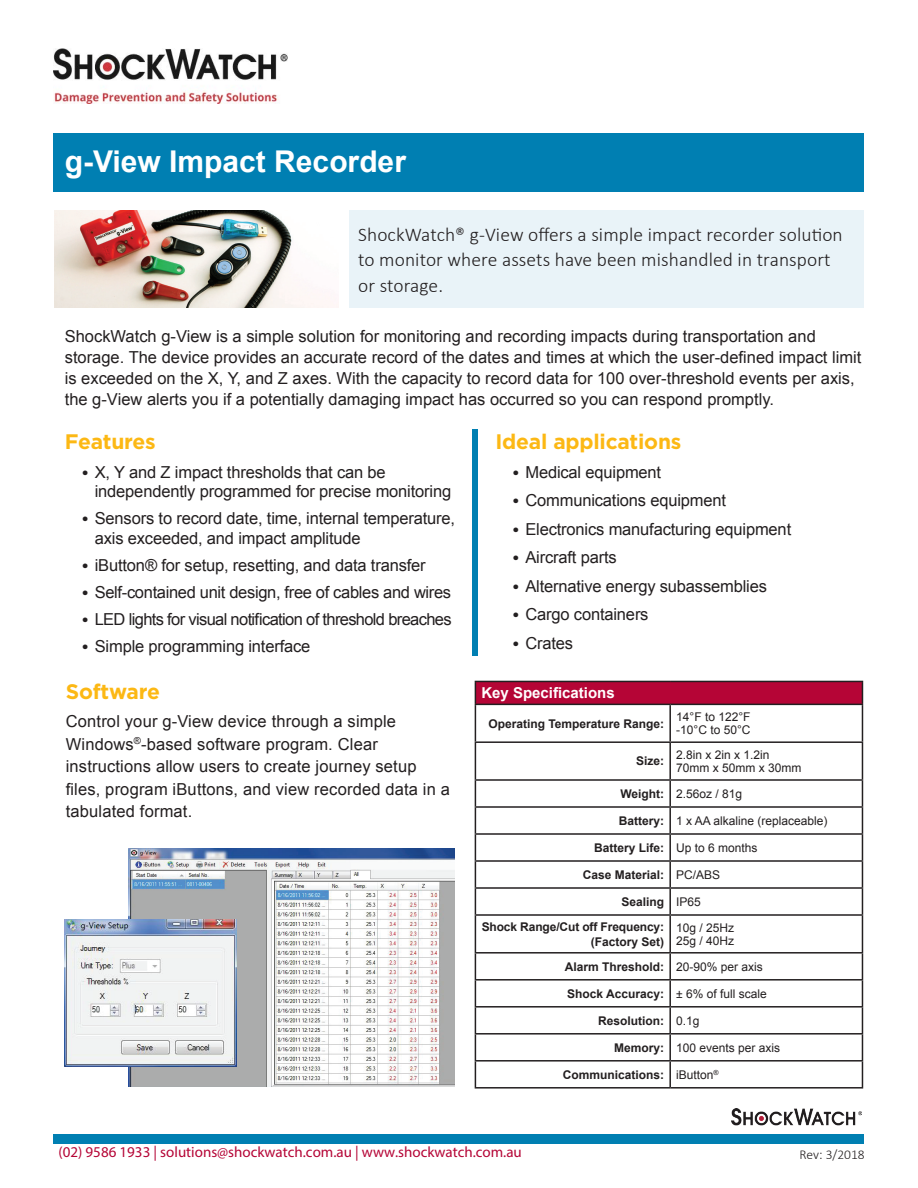
<style>
.page{position:relative;width:918px;height:1188px;background:#fff}
.page>*{position:absolute;margin:0;border:0;box-sizing:border-box;transform-origin:0 0}
.t1{font:700 30px "Arial";color:#fff}
.t2{font:700 21px "Gotham";letter-spacing:-.01em;color:#fcb814}
.t3{font:300 19.5px/25.5px "Calibri";letter-spacing:.005em;color:#231f20}
.t4{font:16.5px/22.5px "Arial";color:#231f20}
.t5{font:16.5px "Arial";letter-spacing:-.04em;color:#231f20}
.t6{font:16.5px "Arial";letter-spacing:-.02em;color:#231f20}
.t7{font:15px "Myriad Pro";color:#b50536}
.t8{font:700 15px "Arial";color:#fff}
.t9{font:300 13.5px "Calibri";color:#231f20}
.t10{font:700 12px/24.9px "Arial";color:#231f20}
.t11{font:12px/13.5px "Arial";color:#231f20}
.s1{font-family:"Calibri";font-weight:300}
.s2{font-weight:700}
.s3{font-weight:400}
</style>
<div class="page">
<div style="left:349px;top:210px;width:515px;height:98px;background:#e9f3f8"></div>
<div style="left:54px;top:133px;width:810px;height:59px;background:#007fb2"></div>
<div style="left:473px;top:430px;width:5px;height:226px;background:#007fb2"></div>
<img style="left:54px;top:210px;width:275px;height:98px">
<div style="left:475px;top:681px;width:387px;height:23px;background:#b50536"></div>
<hr style="left:475px;top:681px;width:195px;height:1px;background:#231f20">
<svg style="left:475px;top:682px;width:1px;height:22px"></svg>
<hr style="left:670px;top:681px;width:193px;height:1px;background:#231f20">
<svg style="left:862px;top:682px;width:1px;height:22px"></svg>
<hr style="left:475px;top:704px;width:195px;height:1px;background:#231f20">
<hr style="left:670px;top:704px;width:193px;height:1px;background:#231f20">
<hr style="left:475px;top:705px;width:1px;height:36px;background:#231f20">
<hr style="left:669px;top:705px;width:2px;height:36px;background:#231f20">
<hr style="left:862px;top:705px;width:1px;height:36px;background:#231f20">
<hr style="left:475px;top:741px;width:195px;height:2px;background:#231f20">
<hr style="left:475px;top:743px;width:1px;height:36px;background:#231f20">
<hr style="left:670px;top:741px;width:193px;height:2px;background:#231f20">
<hr style="left:669px;top:743px;width:2px;height:36px;background:#231f20">
<hr style="left:862px;top:743px;width:1px;height:36px;background:#231f20">
<hr style="left:475px;top:779px;width:195px;height:2px;background:#231f20">
<hr style="left:670px;top:779px;width:193px;height:2px;background:#231f20">
<hr style="left:669px;top:781px;width:2px;height:25px;background:#231f20">
<hr style="left:475px;top:806px;width:195px;height:2px;background:#231f20">
<hr style="left:670px;top:806px;width:193px;height:2px;background:#231f20">
<hr style="left:669px;top:808px;width:2px;height:25px;background:#231f20">
<hr style="left:475px;top:833px;width:195px;height:2px;background:#231f20">
<hr style="left:670px;top:833px;width:193px;height:2px;background:#231f20">
<hr style="left:669px;top:835px;width:2px;height:25px;background:#231f20">
<hr style="left:475px;top:860px;width:195px;height:2px;background:#231f20">
<hr style="left:670px;top:860px;width:193px;height:2px;background:#231f20">
<hr style="left:669px;top:862px;width:2px;height:25px;background:#231f20">
<hr style="left:475px;top:887px;width:195px;height:2px;background:#231f20">
<svg style="left:475px;top:781px;width:1px;height:133px"></svg>
<hr style="left:670px;top:887px;width:193px;height:2px;background:#231f20">
<hr style="left:669px;top:889px;width:2px;height:25px;background:#231f20">
<svg style="left:862px;top:781px;width:1px;height:133px"></svg>
<hr style="left:475px;top:914px;width:195px;height:2px;background:#231f20">
<hr style="left:475px;top:916px;width:1px;height:36px;background:#231f20">
<hr style="left:670px;top:914px;width:193px;height:2px;background:#231f20">
<hr style="left:669px;top:916px;width:2px;height:36px;background:#231f20">
<hr style="left:862px;top:916px;width:1px;height:36px;background:#231f20">
<hr style="left:475px;top:952px;width:195px;height:2px;background:#231f20">
<hr style="left:670px;top:952px;width:193px;height:2px;background:#231f20">
<hr style="left:669px;top:954px;width:2px;height:25px;background:#231f20">
<hr style="left:475px;top:979px;width:195px;height:2px;background:#231f20">
<hr style="left:670px;top:979px;width:193px;height:2px;background:#231f20">
<hr style="left:669px;top:981px;width:2px;height:25px;background:#231f20">
<hr style="left:475px;top:1006px;width:195px;height:2px;background:#231f20">
<hr style="left:670px;top:1006px;width:193px;height:2px;background:#231f20">
<hr style="left:669px;top:1008px;width:2px;height:25px;background:#231f20">
<hr style="left:475px;top:1033px;width:195px;height:2px;background:#231f20">
<hr style="left:670px;top:1033px;width:193px;height:2px;background:#231f20">
<hr style="left:669px;top:1035px;width:2px;height:25px;background:#231f20">
<hr style="left:475px;top:1060px;width:195px;height:2px;background:#231f20">
<svg style="left:475px;top:954px;width:1px;height:133px"></svg>
<hr style="left:670px;top:1060px;width:193px;height:2px;background:#231f20">
<hr style="left:669px;top:1062px;width:2px;height:25px;background:#231f20">
<svg style="left:862px;top:954px;width:1px;height:133px"></svg>
<hr style="left:475px;top:1087px;width:195px;height:2px;background:#231f20">
<hr style="left:670px;top:1087px;width:193px;height:2px;background:#231f20">
<div style="left:53px;top:1134px;width:810px;height:9px;background:#007fb2"></div>
<img style="left:731px;top:1108px;width:131px;height:18px">
<img style="left:129px;top:849px;width:325px;height:238px">
<img style="left:65px;top:920px;width:171px;height:146px">
<img style="left:54px;top:49px;width:234px;height:54px">
<h1 class="t1" style="left:65px;top:142px;width:343px">g-View Impact Recorder</h1>
<p class="t3" style="left:358px;top:221px;width:486px">ShockWatch® g-View offers a simple impact recorder solution to monitor where assets have been mishandled in transport or storage.</p>
<p class="t4" style="left:65px;top:326px;width:798px;line-height:21px">ShockWatch g-View is a simple solution for monitoring and recording impacts during transportation and storage. The device provides an accurate record of the dates and times at which the user-defined impact limit is exceeded on the X, Y, and Z axes. With the capacity to record data for 100 over-threshold events per axis, the g-View alerts you if a potentially damaging impact has occurred so you can respond promptly.</p>
<p class="t2" style="left:65px;top:430px;width:92px">Features</p>
<p class="t4" style="left:95px;top:462px;width:358px;line-height:19.5px;text-indent:-13px"><span class="s1">•</span> X, Y and Z impact thresholds that can be independently programmed for precise monitoring</p>
<p class="t4" style="left:95px;top:509px;width:362px;line-height:19.5px;text-indent:-13px"><span class="s1">•</span> Sensors to record date, time, internal temperature, axis exceeded, and impact amplitude</p>
<p class="t4" style="left:81px;top:554px;width:346px"><span class="s1">•</span> iButton® for setup, resetting, and data transfer</p>
<p class="t6" style="left:81px;top:581px;width:371px"><span class="s1">•</span> Self-contained unit design, free of cables and wires</p>
<p class="t5" style="left:81px;top:608px;width:372px"><span class="s1">•</span> LED lights for visual notification of threshold breaches</p>
<p class="t4" style="left:81px;top:635px;width:231px"><span class="s1">•</span> Simple programming interface</p>
<p class="t2" style="left:66px;top:679px;width:96px">Software</p>
<p class="t4" style="left:66px;top:710px;width:386px">Control your g-View device through a simple Windows<sup>®</sup>-based software program. Clear instructions allow users to create journey setup files, program iButtons, and view recorded data in a tabulated format.</p>
<p class="t2" style="left:495px;top:430px;width:188px">Ideal applications</p>
<p class="t4" style="left:512px;top:461px;width:151px"><span class="s1">•</span> Medical equipment</p>
<p class="t4" style="left:512px;top:489px;width:216px"><span class="s1">•</span> Communications equipment</p>
<p class="t4" style="left:512px;top:518px;width:281px"><span class="s1">•</span> Electronics manufacturing equipment</p>
<p class="t4" style="left:512px;top:546px;width:106px"><span class="s1">•</span> Aircraft parts</p>
<p class="t4" style="left:512px;top:575px;width:257px"><span class="s1">•</span> Alternative energy subassemblies</p>
<p class="t4" style="left:512px;top:603px;width:138px"><span class="s1">•</span> Cargo containers</p>
<p class="t4" style="left:512px;top:632px;width:63px"><span class="s1">•</span> Crates</p>
<p class="t8" style="left:481px;top:683px;width:135px">Key Specifications</p>
<p class="t10" style="left:488px;top:711px;width:177px">Operating Temperature Range:</p>
<p class="t11" style="left:676px;top:710px;width:76px">14°F to 122°F -10°C to 50°C</p>
<p class="t10" style="left:636px;top:749px;width:30px">Size:</p>
<p class="t11" style="left:676px;top:748px;width:127px">2.8in x 2in x 1.2in<br>70mm x 50mm x 30mm</p>
<p class="t11" style="left:620px;top:787px;width:123px"><span class="s2">Weight:</span> 2.56oz / 81g</p>
<p class="t11" style="left:619px;top:814px;width:210px"><span class="s2">Battery:</span> 1 x AA alkaline (replaceable)</p>
<p class="t10" style="left:594px;top:836px;width:165px">Battery Life: <span class="s3">Up to 6 months</span></p>
<p class="t10" style="left:583px;top:863px;width:139px">Case Material: <span class="s3">PC/ABS</span></p>
<p class="t10" style="left:482px;top:890px;width:221px;text-indent:140px">Sealing <span class="s3">IP65<br></span>Shock Range/Cut off Frequency:</p>
<p class="t10" style="left:591px;top:930px;width:75px">(Factory Set)</p>
<p class="t11" style="left:676px;top:921px;width:60px">10g / 25Hz<br>25g / 40Hz</p>
<p class="t10" style="left:565px;top:954px;width:200px">Alarm Threshold: <span class="s3">20-90% per axis</span></p>
<p class="t10" style="left:567px;top:981px;width:201px">Shock Accuracy: <span class="s3">± 6% of full scale</span></p>
<p class="t10" style="left:598px;top:1008px;width:103px">Resolution: <span class="s3">0.1g</span></p>
<p class="t11" style="left:614px;top:1041px;width:168px"><span class="s2">Memory:</span> 100 events per axis</p>
<p class="t10" style="left:563px;top:1062px;width:157px">Communications: <span class="s3">iButton</span><sup>®</sup></p>
<p class="t7" style="left:59px;top:1143px;width:465px">(02) 9586 1933 | solutions@shockwatch.com.au | www.shockwatch.com.au</p>
<p class="t9" style="left:800px;top:1146px;width:67px">Rev: 3/2018</p>
</div>
